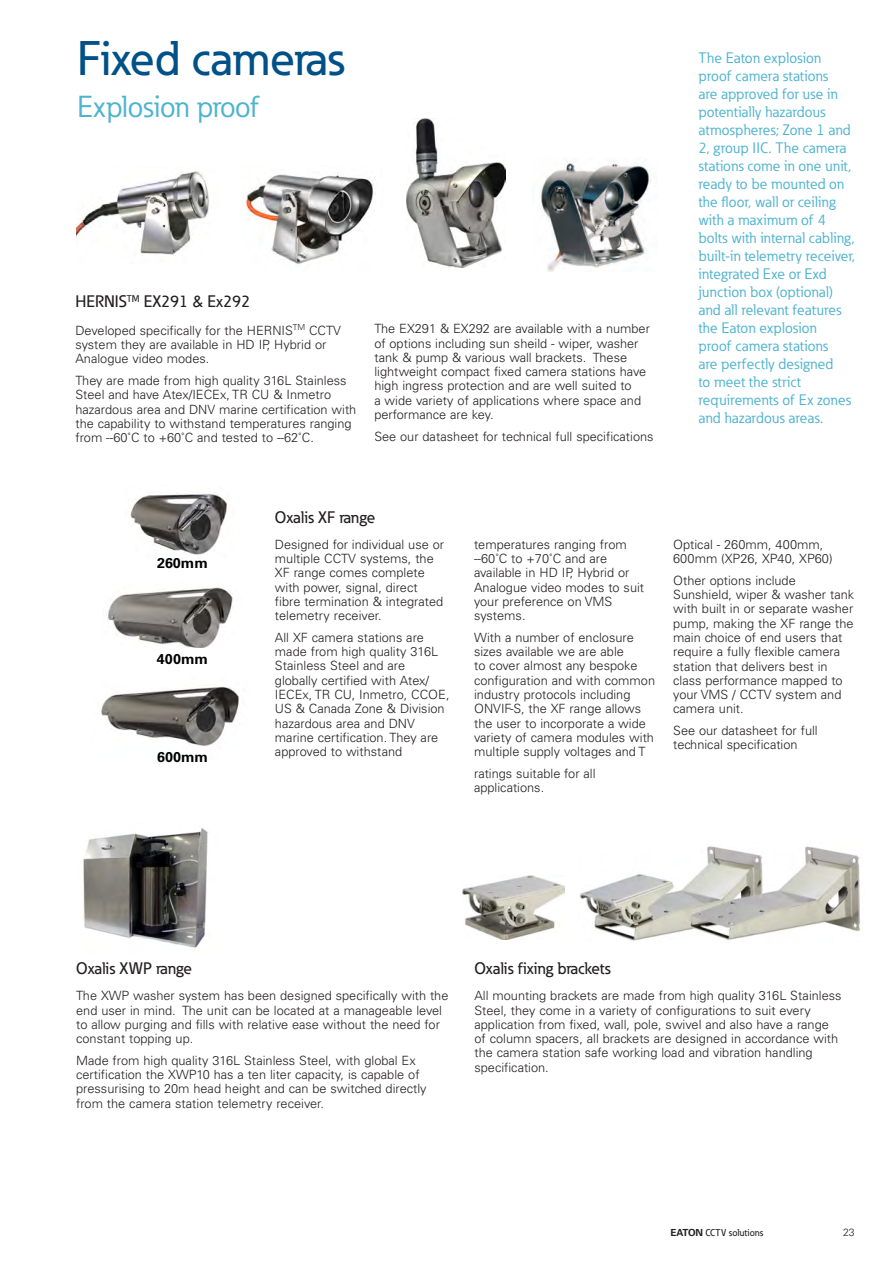
<style>
.page{position:relative;width:893px;height:1263px;background:#fff}
.page>*{position:absolute;margin:0;border:0;box-sizing:border-box;transform-origin:0 0}
._01_Headline___ADJ_S{font:500 48px "Eaton";letter-spacing:-.005em;color:#005187}
._01_Subheadline___AD{font:30px "Eaton";letter-spacing:-.02em;color:#4db3cf}
._01_Overview_-_multi{font:500 16.5px "Eaton";color:#231f20}
._01_Overview__11_pt{font:500 16.5px "Eaton";color:#231f20}
.Callout{font:15px/18px "Eaton";letter-spacing:.01em;color:#4db3cf}
._02_Body_Head__9_5_p{font:700 14.25px "Univers LT Std";color:#000}
._02_Body__8_5_pt{font:300 12.75px/14.2px "Univers LT Std";color:#231f20}
._00_Folio_Flush_Righ{font:300 10.5px "Univers LT Std";color:#231f20}
._00_Footer_Flush_Rig{font:500 9.75px "Eaton";letter-spacing:.01em;color:#231f20}
.s1{font-family:"Univers LT Std";font-weight:700}
</style>
<div class="page">
<img style="left:130px;top:493px;width:98px;height:62px">
<img style="left:107px;top:587px;width:126px;height:61px">
<img style="left:83px;top:828px;width:125px;height:120px">
<img style="left:76px;top:171px;width:133px;height:85px">
<img style="left:245px;top:174px;width:129px;height:91px">
<img style="left:101px;top:686px;width:138px;height:60px">
<img style="left:462px;top:876px;width:103px;height:63px">
<img style="left:580px;top:846px;width:283px;height:95px">
<img style="left:407px;top:118px;width:99px;height:150px">
<img style="left:539px;top:161px;width:113px;height:111px">
<p class="_01_Headline___ADJ_S" style="left:77px;top:29px;width:269px">Fixed cameras</p>
<p class="_01_Subheadline___AD" style="left:77px;top:88px;width:185px">Explosion proof</p>
<p class="_01_Overview_-_multi" style="left:75px;top:291px;width:176px">HERNIS<sup>TM</sup> EX291 &amp; Ex292</p>
<p class="_02_Body__8_5_pt" style="left:75px;top:323px;width:267px">Developed specifically for the HERNIS<sup>TM</sup> CCTV system they are available in HD IP, Hybrid or<br>Analogue video modes.</p>
<p class="_02_Body__8_5_pt" style="left:75px;top:373px;width:282px">They are made from high quality 316L Stainless Steel and have Atex/IECEx, TR CU &amp; Inmetro hazardous area and DNV marine certification with the capability to withstand temperatures ranging from --60˚C to +60˚C and tested to --62˚C.</p>
<p class="_02_Body__8_5_pt" style="left:374px;top:322px;width:277px">The EX291 &amp; EX292 are available with a number of options including sun sheild - wiper, washer tank &amp; pump &amp; various wall brackets. These lightweight compact fixed camera stations have high ingress protection and are well suited to<br>a wide variety of applications where space and performance are key.</p>
<p class="_02_Body__8_5_pt" style="left:374px;top:429px;width:281px">See our datasheet for technical full specifications</p>
<p class="Callout" style="left:698px;top:48px;width:158px">The Eaton explosion proof camera stations<br>are approved for use in potentially hazardous atmospheres; Zone 1 and<br>2, group IIC. The camera stations come in one unit, ready to be mounted on the floor, wall or ceiling with a maximum of 4 bolts with internal cabling, built-in telemetry receiver, integrated Exe or Exd junction box (optional) and all relevant features the Eaton explosion<br>proof camera stations<br>are perfectly designed<br>to meet the strict requirements of Ex zones and hazardous areas.</p>
<p class="_02_Body_Head__9_5_p" style="left:157px;top:555px;width:52px">260mm</p>
<p class="_02_Body_Head__9_5_p" style="left:157px;top:651px;width:52px">400mm</p>
<p class="_02_Body_Head__9_5_p" style="left:157px;top:748px;width:52px">600mm</p>
<p class="_01_Overview_-_multi" style="left:275px;top:507px;width:102px">Oxalis XF range</p>
<p class="_02_Body__8_5_pt" style="left:275px;top:537px;width:171px">Designed for individual use or multiple CCTV systems, the<br>XF range comes complete with power, signal, direct fibre termination &amp; integrated telemetry receiver.</p>
<p class="_02_Body__8_5_pt" style="left:275px;top:630px;width:165px">All XF camera stations are made from high quality 316L<br>Stainless Steel and are</p>
<p class="_02_Body__8_5_pt" style="left:275px;top:673px;width:176px">globally certified with Atex/<br>IECEx, TR CU, Inmetro, CCOE,<br>US &amp; Canada Zone &amp; Division hazardous area and DNV marine certification. They are approved to withstand</p>
<p class="_02_Body__8_5_pt" style="left:474px;top:537px;width:172px">temperatures ranging from --60˚C to +70˚C and are available in HD IP, Hybrid or<br>Analogue video modes to suit your preference on VMS</p>
<p class="_02_Body__8_5_pt" style="left:474px;top:609px;width:50px">systems.</p>
<p class="_02_Body__8_5_pt" style="left:474px;top:630px;width:183px">With a number of enclosure sizes available we are able<br>to cover almost any bespoke configuration and with common industry protocols including<br>ONVIF-S, the XF range allows the user to incorporate a wide variety of camera modules with multiple supply voltages and T</p>
<p class="_02_Body__8_5_pt" style="left:474px;top:766px;width:123px">ratings suitable for all</p>
<p class="_02_Body__8_5_pt" style="left:474px;top:780px;width:69px">applications.</p>
<p class="_02_Body__8_5_pt" style="left:673px;top:537px;width:161px">Optical - 260mm, 400mm,<br>600mm (XP26, XP40, XP60)</p>
<p class="_02_Body__8_5_pt" style="left:673px;top:573px;width:183px">Other options include<br>Sunshield, wiper &amp; washer tank with built in or separate washer pump, making the XF range the main choice of end users that require a fully flexible camera station that delivers best in class performance mapped to your VMS / CCTV system and camera unit.</p>
<p class="_02_Body__8_5_pt" style="left:673px;top:723px;width:146px">See our datasheet for full technical specification</p>
<p class="_01_Overview_-_multi" style="left:76px;top:958px;width:118px">Oxalis XWP range</p>
<p class="_02_Body__8_5_pt" style="left:76px;top:989px;width:374px">The XWP washer system has been designed specifically with the end user in mind. The unit can be located at a manageable level to allow purging and fills with relative ease without the need for constant topping up.</p>
<p class="_02_Body__8_5_pt" style="left:76px;top:1053px;width:352px">Made from high quality 316L Stainless Steel, with global Ex certification the XWP10 has a ten liter capacity, is capable of pressurising to 20m head height and can be switched directly from the camera station telemetry receiver.</p>
<p class="_01_Overview__11_pt" style="left:474px;top:958px;width:138px">Oxalis fixing brackets</p>
<p class="_02_Body__8_5_pt" style="left:474px;top:989px;width:369px">All mounting brackets are made from high quality 316L Stainless Steel, they come in a variety of configurations to suit every application from fixed, wall, pole, swivel and also have a range of column spacers, all brackets are designed in accordance with the camera station safe working load and vibration handling specification.</p>
<p class="_00_Footer_Flush_Rig" style="left:670px;top:1226px;width:94px"><span class="s1">EATON</span> CCTV solutions</p>
<p class="_00_Folio_Flush_Righ" style="left:843px;top:1226px;width:13px">23</p>
</div>
